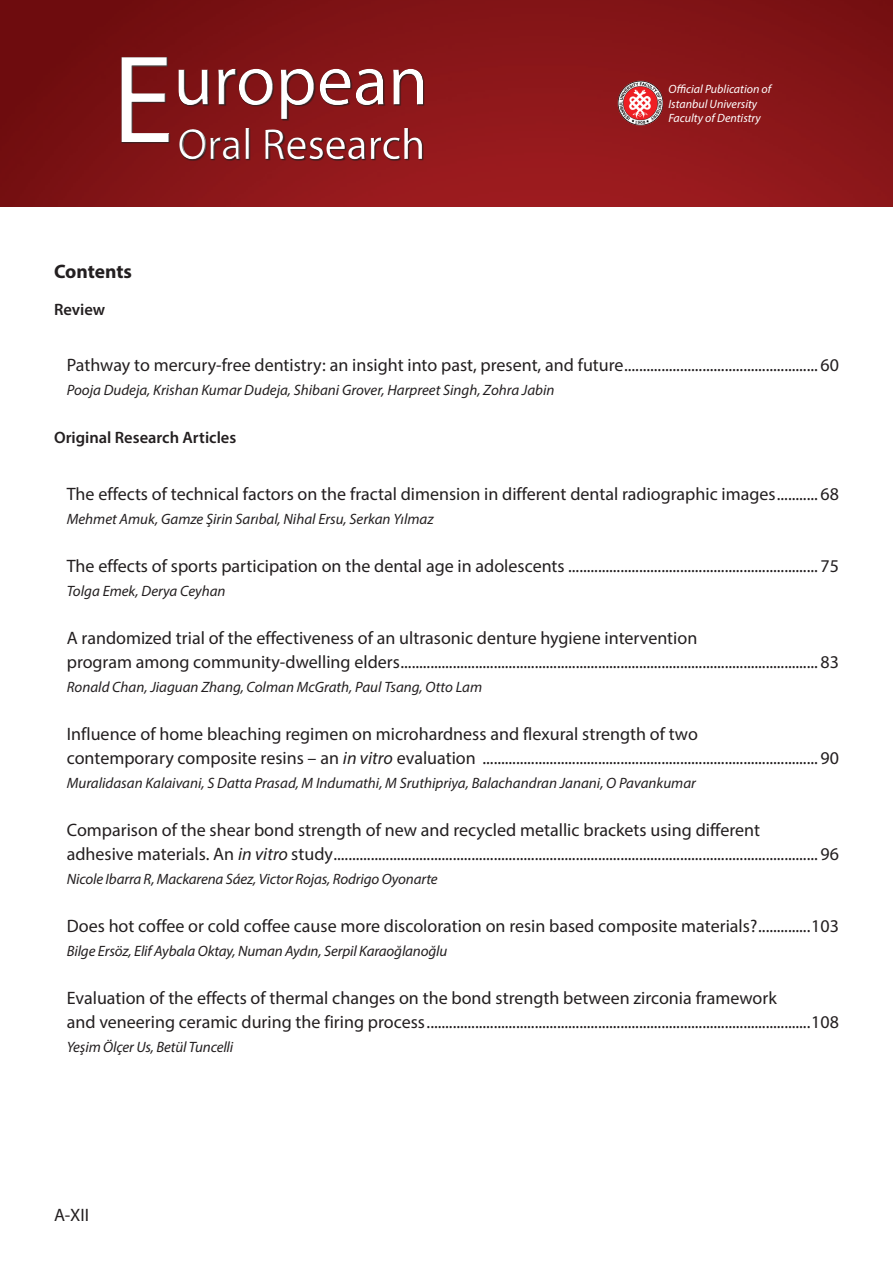
<style>
.page{position:relative;width:893px;height:1263px;background:#fff}
.page>*{position:absolute;margin:0;border:0;box-sizing:border-box;transform-origin:0 0}
.t1{font:126.3px "Myriad Pro";color:#fff}
.t2{font:72.3px "Myriad Pro";color:#fff}
.t3{font:43.65px "Myriad Pro";color:#fff}
.t4{font:700 19.5px "Myriad Pro";letter-spacing:-.005em;color:#231f20}
.t5{font:18px/24px "Myriad Pro";color:#231f20}
.t6{font:600 16.5px "Myriad Pro";color:#231f20}
.t7{font:italic 15px "Myriad Pro";color:#231f20}
.t8{font:italic 12px/14.4px "Myriad Pro";color:#fff}
.s1{font-style:italic}
</style>
<div class="page">
<img style="left:0;top:0;width:893px;height:206px">
<div style="left:178px;top:69px;width:246px;height:51px;background:#231f20;opacity:.83"></div>
<div style="left:121px;top:57px;width:50px;height:87px;background:#231f20;opacity:.75"></div>
<div style="left:120px;top:57px;width:50px;height:86px;background:#231f20;opacity:.83"></div>
<div style="left:180px;top:128px;width:244px;height:33px;background:#231f20;opacity:.75"></div>
<div style="left:179px;top:127px;width:244px;height:32px;background:#8c1719"></div>
<div style="left:179px;top:128px;width:244px;height:32px;background:#231f20;opacity:.83"></div>
<img style="left:618px;top:81px;width:45px;height:44px">
<h1 class="t1" style="left:112px;top:22px;width:64px">E</h1>
<h2 class="t2" style="left:173px;top:36px;width:256px">uropean</h2>
<h3 class="t3" style="left:177px;top:117px;width:249px">Oral Research</h3>
<p class="t4" style="left:54px;top:259px;width:80px">Contents</p>
<p class="t6" style="left:54px;top:298px;width:53px">Review</p>
<p class="t8" style="left:668px;top:82px;width:104px">Official Publication of<br>Istanbul University<br>Faculty of Dentistry</p>
<p class="t5" style="left:67px;top:353px;width:774px">Pathway to mercury-free dentistry: an insight into past, present, and future.................................................... 60</p>
<p class="t7" style="left:67px;top:381px;width:489px">Pooja Dudeja, Krishan Kumar Dudeja, Shibani Grover, Harpreet Singh, Zohra Jabin</p>
<p class="t6" style="left:54px;top:427px;width:184px">Original Research Articles</p>
<p class="t5" style="left:67px;top:481px;width:774px">The effects of technical factors on the fractal dimension in different dental radiographic images........... 68</p>
<p class="t7" style="left:67px;top:509px;width:368px">Mehmet Amuk, Gamze Şirin Sarıbal, Nihal Ersu, Serkan Yılmaz</p>
<p class="t5" style="left:67px;top:553px;width:774px">The effects of sports participation on the dental age in adolescents ................................................................... 75</p>
<p class="t7" style="left:67px;top:581px;width:160px">Tolga Emek, Derya Ceyhan</p>
<p class="t5" style="left:67px;top:625px;width:774px">A randomized trial of the effectiveness of an ultrasonic denture hygiene intervention<br>program among community-dwelling elders................................................................................................................ 83</p>
<p class="t7" style="left:67px;top:677px;width:417px">Ronald Chan, Jiaguan Zhang, Colman McGrath, Paul Tsang, Otto Lam</p>
<p class="t5" style="left:67px;top:721px;width:774px">Influence of home bleaching regimen on microhardness and flexural strength of two<br>contemporary composite resins – an <span class="s1">in vitro</span> evaluation .......................................................................................... 90</p>
<p class="t7" style="left:67px;top:773px;width:631px">Muralidasan Kalaivani, S Datta Prasad, M Indumathi, M Sruthipriya, Balachandran Janani, O Pavankumar</p>
<p class="t5" style="left:67px;top:817px;width:774px">Comparison of the shear bond strength of new and recycled metallic brackets using different<br>adhesive materials. An <span class="s1">in vitro</span> study.................................................................................................................................. 96</p>
<p class="t7" style="left:67px;top:869px;width:372px">Nicole Ibarra R, Mackarena Sáez, Victor Rojas, Rodrigo Oyonarte</p>
<p class="t5" style="left:67px;top:913px;width:774px">Does hot coffee or cold coffee cause more discoloration on resin based composite materials?..............103</p>
<p class="t7" style="left:67px;top:941px;width:382px">Bilge Ersöz, Elif Aybala Oktay, Numan Aydın, Serpil Karaoğlanoğlu</p>
<p class="t5" style="left:67px;top:985px;width:774px">Evaluation of the effects of thermal changes on the bond strength between zirconia framework<br>and veneering ceramic during the firing process.......................................................................................................108</p>
<p class="t7" style="left:67px;top:1037px;width:168px">Yeşim Ölçer Us, Betül Tuncelli</p>
<p class="t5" style="left:54px;top:1203px;width:36px">A-XII</p>
</div>
